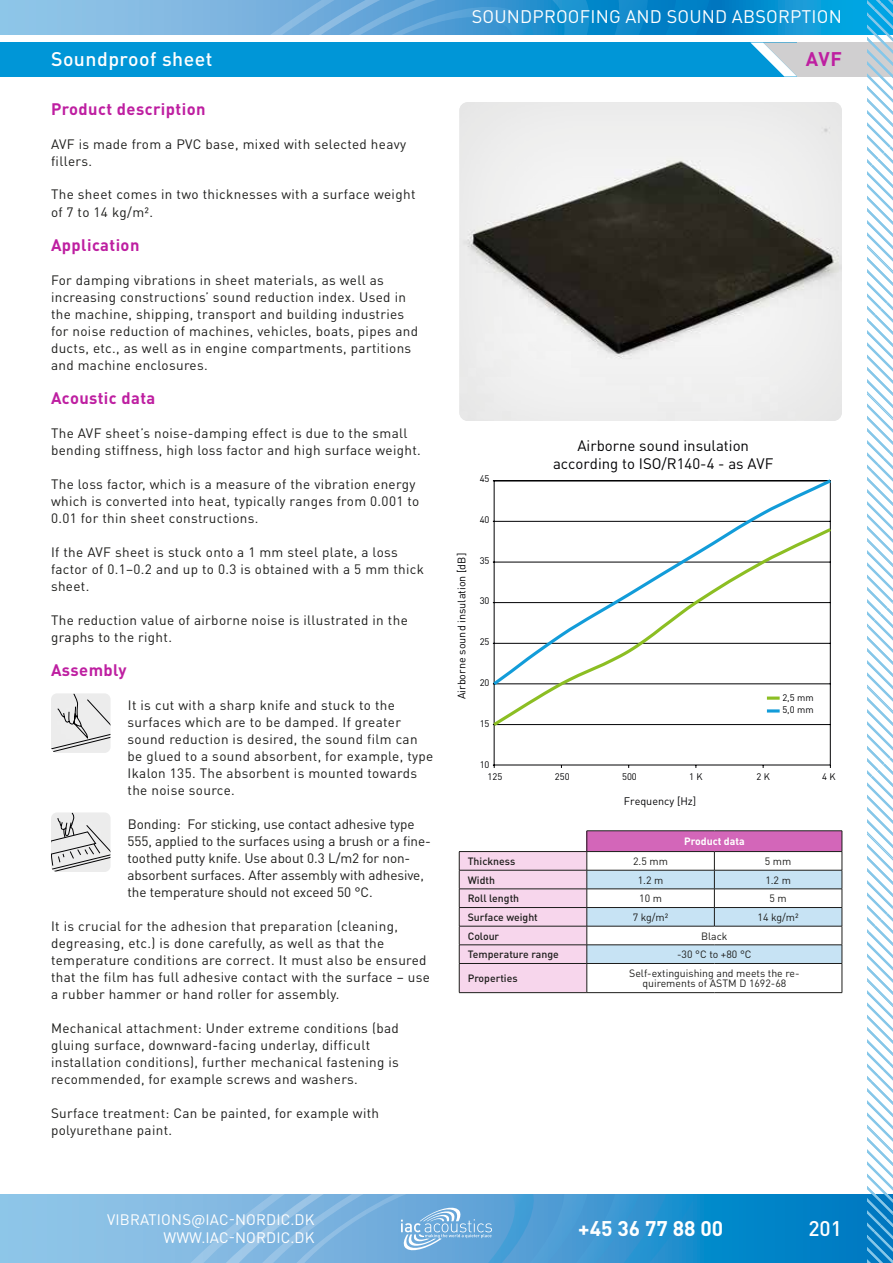
<style>
.page{position:relative;width:893px;height:1263px;background:#fff}
.page>*{position:absolute;margin:0;border:0;box-sizing:border-box;transform-origin:0 0}
.t1{font:700 21px "DIN Pro";color:#fff}
.t2{font:500 21px "DIN Pro";color:#fff}
.t3{font:500 19.5px "DIN Pro";letter-spacing:.025em;color:#fff}
.t4{font:700 19.5px "DIN Pro";color:#be1fa1}
.t5{font:18px "DIN Pro";letter-spacing:.01em;color:#fff}
.t6{font:700 16.5px "DIN Pro";letter-spacing:.025em;color:#be1fa1}
.t7{font:15px/18px "DIN Pro";color:#020204;text-align:center}
.t8{font:15px/18px "DIN Pro";letter-spacing:.01em;color:#fff;text-align:right}
.t9{font:13.5px/17px "DIN Pro";letter-spacing:.025em;color:#1d1d1b}
.t10{font:13.5px/17px "DIN Pro";letter-spacing:-.005em;color:#1d1d1b}
.t11{font:10.8px "DIN Pro";color:#020204}
.t12{font:10.5px/10.5px "DIN Pro";color:#1d1d1b;text-align:center}
.t13{font:500 10.5px "DIN Pro";color:#1d1d1b}
.t14{font:700 10.5px "DIN Pro";color:#fff}
.t15{font:9.45px/12.9px "DIN Pro";color:#020204}
</style>
<div class="page">
<svg style="left:0;top:0;width:867px;height:34px;background:#4cabdd"></svg>
<svg style="left:0;top:1195px;width:867px;height:68px;background:#49a3d7"></svg>
<svg style="left:171px;top:0;width:545px;height:34px;background:#479dd4"></svg>
<svg style="left:171px;top:1195px;width:545px;height:68px;background:#61a8d9"></svg>
<div style="left:0;top:43px;width:893px;height:34px;background:#0096d7"></div>
<svg style="left:751px;top:43px;width:46px;height:34px"></svg>
<div style="left:797px;top:43px;width:96px;height:34px;background:#d0cfd0"></div>
<svg style="left:867px;top:0;width:26px;height:1263px"></svg>
<div style="left:50px;top:693px;width:62px;height:60px;background:#1d1d1b;opacity:.1"></div>
<div style="left:48px;top:810px;width:63px;height:63px;background:#1d1d1b;opacity:.1"></div>
<hr style="left:587px;top:830px;width:127px;height:1px;background:#1d1d1b">
<hr style="left:714px;top:830px;width:128px;height:1px;background:#1d1d1b">
<svg style="left:459px;top:831px;width:384px;height:162px"></svg>
<hr style="left:459px;top:992px;width:128px;height:1px;background:#1d1d1b">
<hr style="left:587px;top:992px;width:127px;height:1px;background:#1d1d1b">
<hr style="left:714px;top:992px;width:128px;height:1px;background:#1d1d1b">
<svg style="left:492px;top:729px;width:339px;height:39px"></svg>
<svg style="left:492px;top:688px;width:339px;height:41px"></svg>
<svg style="left:492px;top:479px;width:339px;height:209px"></svg>
<svg style="left:767px;top:696px;width:13px;height:4px"></svg>
<svg style="left:767px;top:709px;width:13px;height:3px"></svg>
<div style="left:459px;top:101px;width:384px;height:321px;background:#1d1d1b;opacity:.1"></div>
<h3 class="t5" style="left:472px;top:5px;width:85px">Soundproo</h3>
<h3 class="t5" style="left:580px;top:5px;width:59px">fing and</h3>
<h3 class="t5" style="left:667px;top:5px;width:78px">sound absor</h3>
<h3 class="t5" style="left:790px;top:5px;width:23px">ption</h3>
<h2 class="t3" style="left:51px;top:46px;width:163px">Soundproof sheet</h2>
<h2 class="t4" style="left:806px;top:46px;width:37px">AVF</h2>
<p class="t6" style="left:51px;top:98px;width:156px">Product description</p>
<p class="t9" style="left:51px;top:135px;width:357px">AVf is made from a pVC base, mixed with selected heavy fillers.</p>
<p class="t9" style="left:51px;top:185px;width:366px;line-height:17.7px">The sheet comes in two thicknesses with a surface weight of 7 to 14 kg/m².</p>
<p class="t6" style="left:51px;top:234px;width:90px">Application</p>
<p class="t9" style="left:51px;top:271px;width:368px">for damping vibrations in sheet materials, as well as increasing constructions’ sound reduction index. used in the machine, shipping, transport and building industries for noise reduction of machines, vehicles, boats, pipes and ducts, etc., as well as in engine compartments, partitions and machine enclosures.</p>
<p class="t6" style="left:51px;top:387px;width:106px">Acoustic data</p>
<p class="t9" style="left:51px;top:424px;width:371px">The AVf sheet’s noise-damping effect is due to the small bending stiffness, high loss factor and high surface weight.</p>
<p class="t9" style="left:51px;top:475px;width:370px">The loss factor, which is a measure of the vibration energy which is converted into heat, typically ranges from 0.001 to<br>0.01 for thin sheet constructions.</p>
<p class="t9" style="left:51px;top:543px;width:375px">If the AVf sheet is stuck onto a 1 mm steel plate, a loss factor of 0.1–0.2 and up to 0.3 is obtained with a 5 mm thick sheet.</p>
<p class="t9" style="left:51px;top:611px;width:358px">The reduction value of airborne noise is illustrated in the graphs to the right.</p>
<p class="t6" style="left:51px;top:659px;width:77px">Assembly</p>
<p class="t9" style="left:128px;top:696px;width:307px">It is cut with a sharp knife and stuck to the surfaces which are to be damped. If greater sound reduction is desired, the sound film can be glued to a sound absorbent, for example, type Ikalon 135. The absorbent is mounted towards the noise source.</p>
<p class="t10" style="left:128px;top:815px;width:305px">Bonding: For sticking, use contact adhesive type 555, applied to the surfaces using a brush or a fine&shy;toothed putty knife. Use about 0.3 L/m2 for non&shy;absorbent surfaces. After assembly with adhesive, the temperature should not exceed 50 °C.</p>
<p class="t9" style="left:51px;top:917px;width:380px">It is crucial for the adhesion that preparation (cleaning, degreasing, etc.) is done carefully, as well as that the temperature conditions are correct. It must also be ensured that the film has full adhesive contact with the surface – use a rubber hammer or hand roller for assembly.</p>
<p class="t9" style="left:51px;top:1019px;width:349px">Mechanical attachment: U nder extreme conditions (bad gluing surface, downward-facing underlay, difficult installation conditions), further mechanical fastening is recommended, for example screws and washers.</p>
<p class="t9" style="left:51px;top:1104px;width:330px">Surface treatment: Can be painted, for example with polyurethane paint.</p>
<p class="t7" style="left:553px;top:436px;width:222px">Airborne sound insulation according to ISO/R140-4 - as AVF</p>
<p class="t15" style="left:480px;top:472px;width:11px">45</p>
<p class="t15" style="left:480px;top:512px;width:11px">40</p>
<p class="t11" style="left:454px;top:699px;width:148px;rotate:-90deg">Airborne sound insulation [dB]</p>
<p class="t15" style="left:480px;top:553px;width:11px">35</p>
<p class="t15" style="left:480px;top:594px;width:11px">30</p>
<p class="t15" style="left:480px;top:635px;width:11px">25</p>
<p class="t15" style="left:480px;top:676px;width:11px">20</p>
<p class="t15" style="left:782px;top:690px;width:33px">2,5 mm<br>5,0 mm</p>
<p class="t15" style="left:480px;top:717px;width:11px">15</p>
<p class="t15" style="left:480px;top:757px;width:11px">10</p>
<p class="t15" style="left:488px;top:770px;width:16px">125</p>
<p class="t15" style="left:555px;top:770px;width:16px">250</p>
<p class="t15" style="left:622px;top:770px;width:16px">500</p>
<p class="t15" style="left:689px;top:770px;width:15px">1 K</p>
<p class="t15" style="left:756px;top:770px;width:15px">2K</p>
<p class="t15" style="left:822px;top:770px;width:15px">4 K</p>
<p class="t11" style="left:624px;top:793px;width:74px">Frequency [Hz]</p>
<p class="t14" style="left:684px;top:834px;width:62px">Product data</p>
<p class="t13" style="left:468px;top:854px;width:49px">Thickness</p>
<p class="t12" style="left:633px;top:855px;width:36px">2.5 mm</p>
<p class="t12" style="left:765px;top:855px;width:28px">5 mm</p>
<p class="t13" style="left:468px;top:873px;width:29px">Width</p>
<p class="t12" style="left:638px;top:874px;width:27px">1.2 m</p>
<p class="t12" style="left:765px;top:874px;width:27px">1.2 m</p>
<p class="t13" style="left:468px;top:891px;width:53px">Roll length</p>
<p class="t12" style="left:639px;top:893px;width:24px">10 m</p>
<p class="t12" style="left:769px;top:893px;width:19px">5 m</p>
<p class="t13" style="left:468px;top:910px;width:72px">Surface weight</p>
<p class="t12" style="left:633px;top:911px;width:37px">7 kg/m²</p>
<p class="t12" style="left:757px;top:911px;width:43px">14 kg/m²</p>
<p class="t13" style="left:468px;top:928px;width:33px">Colour</p>
<p class="t12" style="left:701px;top:930px;width:28px">Black</p>
<p class="t13" style="left:468px;top:947px;width:93px">Temperature range</p>
<p class="t12" style="left:677px;top:949px;width:76px">-30 °C to +80 °C</p>
<p class="t13" style="left:468px;top:971px;width:51px">Properties</p>
<p class="t12" style="left:629px;top:967px;width:172px">Self-extinguishing and meets the re&shy;quirements of ASTM D 1692-68</p>
<p class="t8" style="left:107px;top:1210px;width:209px">VIBRATIONS@IAC-NORDIC.DK<br>WWW.IAC-NORDIC.DK</p>
<h1 class="t1" style="left:578px;top:1214px;width:146px">+45 36 77 88 00</h1>
<h1 class="t2" style="left:808px;top:1214px;width:35px">201</h1>
</div>
